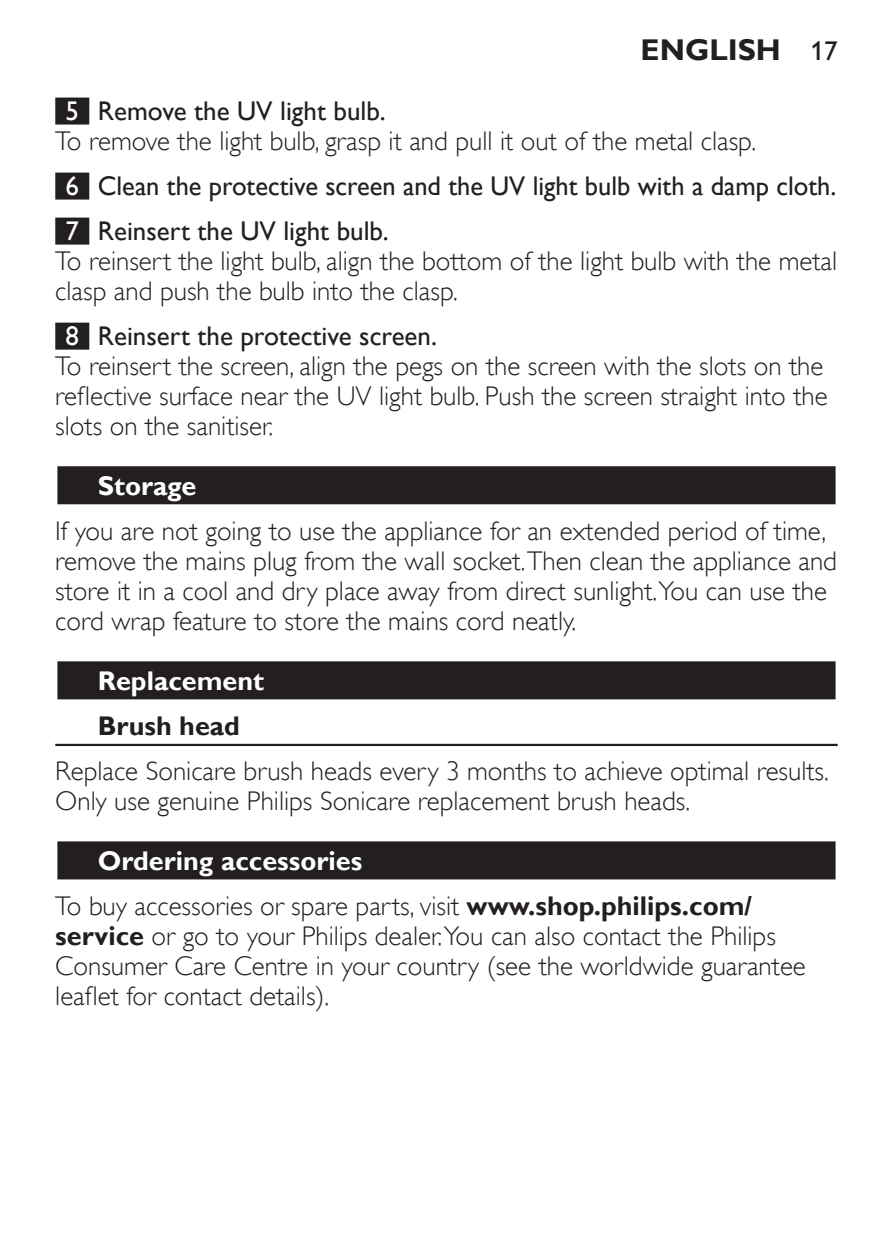
<style>
.page{position:relative;width:893px;height:1259px;background:#fff}
.page>*{position:absolute;margin:0;border:0;box-sizing:border-box;transform-origin:0 0}
.t1{font:700 30px "Gill Sans Alt One WGL";color:#231f20}
.t2{font:27px/30px "Gill Sans Alt One WGL Light";color:#231f20}
.t3{font:27px/45px "Gill Sans Alt One WGL";color:#231f20}
.t4{font:700 27px "Gill Sans Alt One WGL";color:#fff}
.t5{font:700 27px "Gill Sans Alt One WGL";color:#231f20}
.s1{font-weight:400;font-size:27px}
.s2{color:#fff}
.s3{font-family:"Gill Sans Alt One WGL";font-weight:700}
</style>
<div class="page">
<div style="left:55px;top:98px;width:34px;height:27px;background:#231f20"></div>
<div style="left:55px;top:173px;width:34px;height:27px;background:#231f20"></div>
<div style="left:55px;top:218px;width:34px;height:27px;background:#231f20"></div>
<div style="left:55px;top:323px;width:34px;height:27px;background:#231f20"></div>
<div style="left:55px;top:464px;width:783px;height:43px;background:linear-gradient(to right,#bdbcbc,#bdbcbc)"></div>
<div style="left:57px;top:466px;width:779px;height:38px;background:#231f20"></div>
<div style="left:55px;top:659px;width:783px;height:43px;background:linear-gradient(to right,#aaa8a9,#aaa8a9)"></div>
<div style="left:57px;top:661px;width:779px;height:38px;background:#231f20"></div>
<hr style="left:55px;top:744px;width:783px;height:2px;background:#231f20">
<div style="left:55px;top:839px;width:783px;height:43px;background:linear-gradient(to right,#9d9b9c,#9d9b9c)"></div>
<div style="left:57px;top:841px;width:779px;height:38px;background:#231f20"></div>
<p class="t1" style="left:641px;top:35px;width:199px">ENGLISH <span class="s1">17</span></p>
<p class="t3" style="left:66px;top:88px;width:322px"><span class="s2">5</span> Remove the UV light bulb.</p>
<p class="t2" style="left:55px;top:126px;width:702px">To remove the light bulb, grasp it and pull it out of the metal clasp.</p>
<p class="t3" style="left:66px;top:163px;width:772px"><span class="s2">6</span> Clean the protective screen and the UV light bulb with a damp cloth.<br><span class="s2">7</span> Reinsert the UV light bulb.</p>
<p class="t2" style="left:55px;top:246px;width:783px">To reinsert the light bulb, align the bottom of the light bulb with the metal clasp and push the bulb into the clasp.</p>
<p class="t3" style="left:66px;top:313px;width:373px"><span class="s2">8</span> Reinsert the protective screen.</p>
<p class="t2" style="left:55px;top:351px;width:774px">To reinsert the screen, align the pegs on the screen with the slots on the reflective surface near the UV light bulb. Push the screen straight into the slots on the sanitiser.</p>
<p class="t4" style="left:98px;top:472px;width:100px">Storage</p>
<p class="t2" style="left:55px;top:516px;width:783px">If you are not going to use the appliance for an extended period of time, remove the mains plug from the wall socket.Then clean the appliance and store it in a cool and dry place away from direct sunlight.You can use the cord wrap feature to store the mains cord neatly.</p>
<p class="t4" style="left:98px;top:667px;width:168px">Replacement</p>
<p class="t5" style="left:98px;top:712px;width:144px">Brush head</p>
<p class="t2" style="left:55px;top:758px;width:775px">Replace Sonicare brush heads every 3 months to achieve optimal results.<br>Only use genuine Philips Sonicare replacement brush heads.</p>
<p class="t4" style="left:98px;top:847px;width:266px">Ordering accessories</p>
<p class="t2" style="left:55px;top:891px;width:752px">To buy accessories or spare parts, visit <span class="s3">www.shop.philips.com/ service</span> or go to your Philips dealer.You can also contact the Philips Consumer Care Centre in your country (see the worldwide guarantee leaflet for contact details).</p>
</div>
